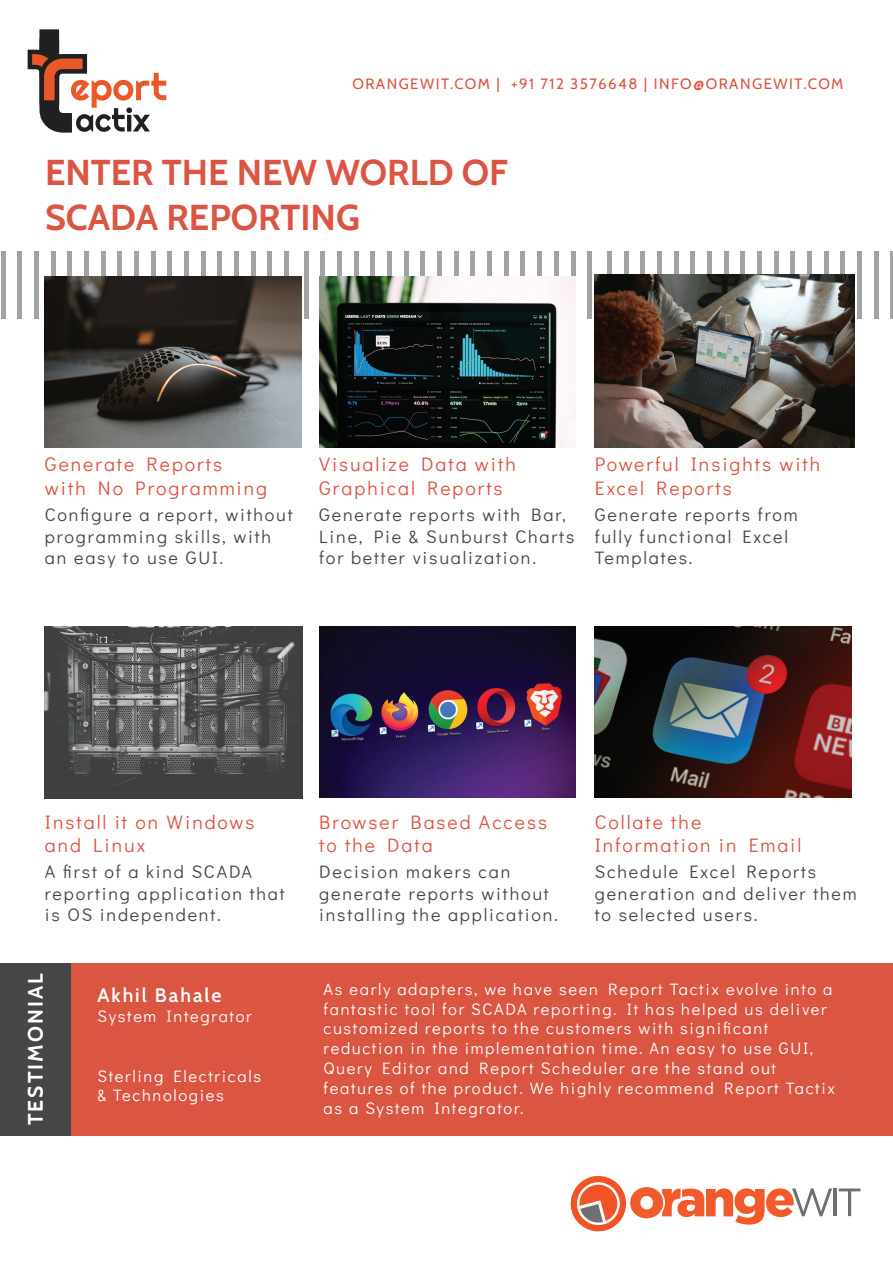
<style>
.page{position:relative;width:893px;height:1263px;background:#fff}
.page>*{position:absolute;margin:0;border:0;box-sizing:border-box;transform-origin:0 0}
.t1{font:700 36px/45px "Cabin";color:#db5543}
.t2{font:700 21px "Cabin";letter-spacing:.1em;color:#fff}
.t3{font:19.5px/23.4px "Didact Gothic";letter-spacing:.1em;color:#db5543}
.t4{font:600 19.5px "Cabin";letter-spacing:.1em;color:#fff}
.t5{font:18px/21.6px "Didact Gothic";letter-spacing:.1em;color:#454646}
.t6{font:16.5px/19.8px "Didact Gothic";letter-spacing:.1em;color:#fff}
.t7{font:15px "Cabin";letter-spacing:.1em;color:#db5543}
</style>
<div class="page">
<hr style="left:834px;top:1188px;width:3px;height:28px;background:#6e6f71">
<svg style="left:839px;top:1188px;width:21px;height:28px"></svg>
<svg style="left:570px;top:1175px;width:262px;height:57px"></svg>
<div style="left:39px;top:29px;width:20px;height:34px;background:#1f201f;border:4px solid #1f201f"></div>
<svg style="left:27px;top:36px;width:139px;height:97px"></svg>
<div style="left:284px;top:251px;width:5px;height:68px;background:#a2a3a3"></div>
<hr style="left:268px;top:251px;width:4px;height:68px;background:#a2a3a3">
<div style="left:251px;top:251px;width:5px;height:68px;background:#a2a3a3"></div>
<div style="left:234px;top:251px;width:5px;height:68px;background:#a2a3a3"></div>
<hr style="left:218px;top:251px;width:4px;height:68px;background:#a2a3a3">
<div style="left:201px;top:251px;width:5px;height:68px;background:#a2a3a3"></div>
<div style="left:184px;top:251px;width:5px;height:68px;background:#a2a3a3"></div>
<hr style="left:168px;top:251px;width:4px;height:68px;background:#a2a3a3">
<div style="left:151px;top:251px;width:5px;height:68px;background:#a2a3a3"></div>
<div style="left:134px;top:251px;width:5px;height:68px;background:#a2a3a3"></div>
<hr style="left:118px;top:251px;width:4px;height:68px;background:#a2a3a3">
<div style="left:101px;top:251px;width:5px;height:68px;background:#a2a3a3"></div>
<div style="left:84px;top:251px;width:5px;height:68px;background:#a2a3a3"></div>
<hr style="left:68px;top:251px;width:4px;height:68px;background:#a2a3a3">
<div style="left:51px;top:251px;width:5px;height:68px;background:#a2a3a3"></div>
<div style="left:34px;top:251px;width:5px;height:68px;background:#a2a3a3"></div>
<hr style="left:18px;top:251px;width:4px;height:68px;background:#a2a3a3">
<div style="left:1px;top:251px;width:5px;height:68px;background:#a2a3a3"></div>
<div style="left:587px;top:251px;width:5px;height:68px;background:#a2a3a3"></div>
<hr style="left:571px;top:251px;width:4px;height:68px;background:#a2a3a3">
<div style="left:554px;top:251px;width:5px;height:68px;background:#a2a3a3"></div>
<div style="left:537px;top:251px;width:5px;height:68px;background:#a2a3a3"></div>
<hr style="left:521px;top:251px;width:4px;height:68px;background:#a2a3a3">
<div style="left:504px;top:251px;width:5px;height:68px;background:#a2a3a3"></div>
<div style="left:487px;top:251px;width:5px;height:68px;background:#a2a3a3"></div>
<hr style="left:471px;top:251px;width:4px;height:68px;background:#a2a3a3">
<div style="left:454px;top:251px;width:5px;height:68px;background:#a2a3a3"></div>
<div style="left:437px;top:251px;width:5px;height:68px;background:#a2a3a3"></div>
<hr style="left:421px;top:251px;width:4px;height:68px;background:#a2a3a3">
<div style="left:404px;top:251px;width:5px;height:68px;background:#a2a3a3"></div>
<div style="left:387px;top:251px;width:5px;height:68px;background:#a2a3a3"></div>
<hr style="left:371px;top:251px;width:4px;height:68px;background:#a2a3a3">
<div style="left:354px;top:251px;width:5px;height:68px;background:#a2a3a3"></div>
<div style="left:337px;top:251px;width:5px;height:68px;background:#a2a3a3"></div>
<hr style="left:321px;top:251px;width:4px;height:68px;background:#a2a3a3">
<div style="left:304px;top:251px;width:5px;height:68px;background:#a2a3a3"></div>
<hr style="left:890px;top:251px;width:3px;height:68px;background:#a2a3a3">
<hr style="left:874px;top:251px;width:4px;height:68px;background:#a2a3a3">
<div style="left:857px;top:251px;width:5px;height:68px;background:#a2a3a3"></div>
<div style="left:840px;top:251px;width:5px;height:68px;background:#a2a3a3"></div>
<hr style="left:824px;top:251px;width:4px;height:68px;background:#a2a3a3">
<div style="left:807px;top:251px;width:5px;height:68px;background:#a2a3a3"></div>
<div style="left:790px;top:251px;width:5px;height:68px;background:#a2a3a3"></div>
<hr style="left:774px;top:251px;width:4px;height:68px;background:#a2a3a3">
<div style="left:757px;top:251px;width:5px;height:68px;background:#a2a3a3"></div>
<div style="left:740px;top:251px;width:5px;height:68px;background:#a2a3a3"></div>
<hr style="left:724px;top:251px;width:4px;height:68px;background:#a2a3a3">
<div style="left:707px;top:251px;width:5px;height:68px;background:#a2a3a3"></div>
<div style="left:690px;top:251px;width:5px;height:68px;background:#a2a3a3"></div>
<hr style="left:674px;top:251px;width:4px;height:68px;background:#a2a3a3">
<div style="left:657px;top:251px;width:5px;height:68px;background:#a2a3a3"></div>
<div style="left:640px;top:251px;width:5px;height:68px;background:#a2a3a3"></div>
<hr style="left:624px;top:251px;width:4px;height:68px;background:#a2a3a3">
<div style="left:607px;top:251px;width:5px;height:68px;background:#a2a3a3"></div>
<img style="left:45px;top:277px;width:256px;height:171px">
<img style="left:319px;top:277px;width:256px;height:171px">
<img style="left:595px;top:275px;width:259px;height:173px">
<img style="left:45px;top:627px;width:258px;height:172px">
<img style="left:319px;top:627px;width:256px;height:170px">
<img style="left:595px;top:626px;width:256px;height:171px">
<div style="left:0;top:963px;width:893px;height:173px;background:#db5543"></div>
<div style="left:0;top:963px;width:70px;height:173px;background:#454646"></div>
<p class="t7" style="left:352px;top:72px;width:493px">ORANGEWIT.COM | +91 712 3576648 | INFO@ORANGEWIT.COM</p>
<h1 class="t1" style="left:45px;top:147px;width:464px">ENTER THE NEW WORLD OF<br>SCADA REPORTING</h1>
<p class="t3" style="left:45px;top:451px;width:224px">Generate Reports with No Programming</p>
<p class="t5" style="left:45px;top:503px;width:249px">Configure a report, without programming skills, with an easy to use GUI.</p>
<p class="t3" style="left:319px;top:451px;width:198px">Visualize Data with<br>Graphical Reports</p>
<p class="t5" style="left:319px;top:503px;width:257px">Generate reports with Bar,<br>Line, Pie &amp; Sunburst Charts for better visualization.</p>
<p class="t3" style="left:595px;top:451px;width:227px">Powerful Insights with<br>Excel Reports</p>
<p class="t5" style="left:595px;top:503px;width:204px">Generate reports from fully functional Excel<br>Templates.</p>
<p class="t3" style="left:45px;top:809px;width:211px">Install it on Windows and Linux</p>
<p class="t5" style="left:45px;top:860px;width:241px">A first of a kind SCADA reporting application that is OS independent.</p>
<p class="t3" style="left:319px;top:809px;width:229px">Browser Based Access to the Data</p>
<p class="t5" style="left:319px;top:860px;width:240px">Decision makers can generate reports without installing the application.</p>
<p class="t3" style="left:595px;top:809px;width:208px">Collate the<br>Information in Email</p>
<p class="t5" style="left:595px;top:860px;width:263px">Schedule Excel Reports generation and deliver them to selected users.</p>
<p class="t2" style="left:19px;top:1125px;width:153px;rotate:-90deg">TESTIMONIAL</p>
<p class="t6" style="left:324px;top:978px;width:513px">As early adapters, we have seen Report Tactix evolve into a fantastic tool for SCADA reporting. It has helped us deliver customized reports to the customers with significant reduction in the implementation time. An easy to use GUI, Query Editor and Report Scheduler are the stand out features of the product. We highly recommend Report Tactix as a System Integrator.</p>
<p class="t4" style="left:98px;top:980px;width:125px">Akhil Bahale</p>
<p class="t6" style="left:98px;top:1005px;width:156px">System Integrator</p>
<p class="t6" style="left:98px;top:1064px;width:165px">Sterling Electricals &amp; Technologies</p>
</div>
